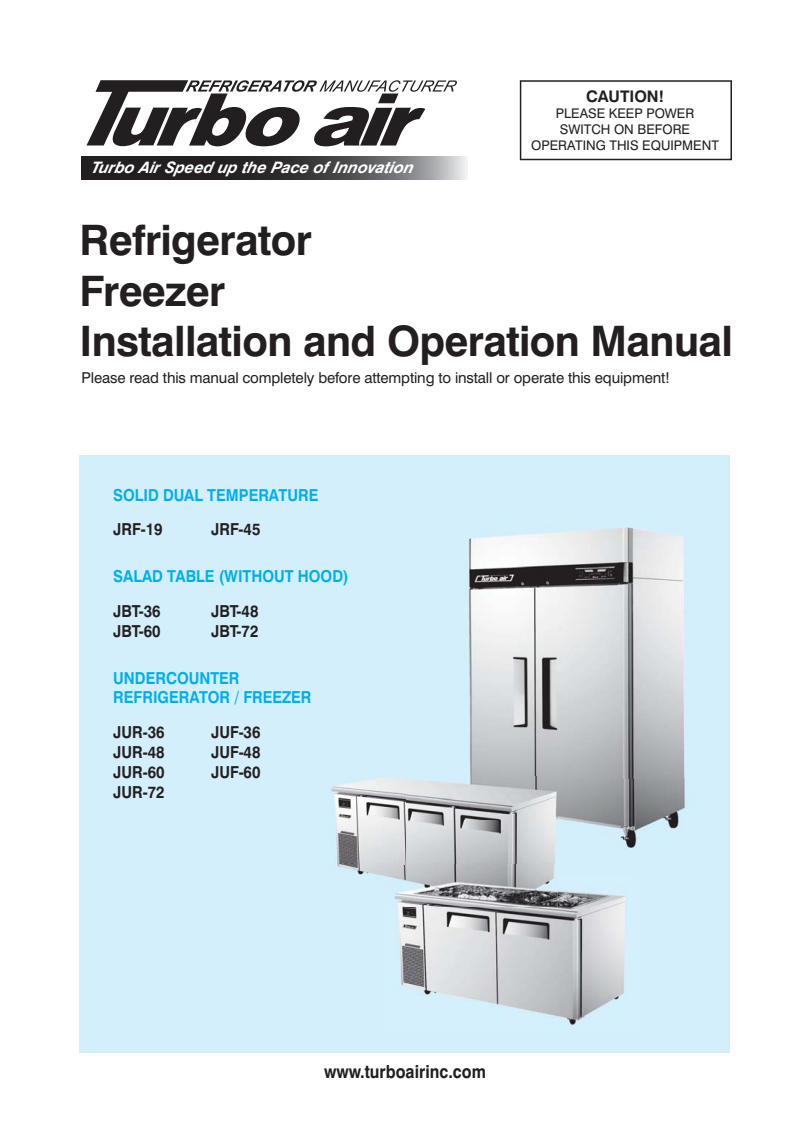
<style>
.page{position:relative;width:810px;height:1134px;background:#fff}
.page>*{position:absolute;margin:0;border:0;box-sizing:border-box;transform-origin:0 0}
.t1{font:700 42px/50.4px "Swiss 721 BT";letter-spacing:-.015em;color:#231f20}
.t2{font:700 18px "Swiss 721 BT";color:#231f20;scale:.9 1}
.t3{font:700 16.5px "Swiss 721 BT";color:#231f20;scale:.9 1}
.t4{font:700 16.5px/19.8px "Swiss 721 BT";color:#00aeef;scale:.9 1}
.t5{font:700 15.9px "Swiss 721 BT";color:#231f20}
.t6{font:italic 700 15.75px "Swiss 721 BT";color:#fff}
.t7{font:15px "Swiss 721 BT";letter-spacing:-.01em;color:#231f20}
.t8{font:13.35px/15.9px "Swiss 721 BT";color:#231f20;text-align:center}
</style>
<div class="page">
<svg style="left:87px;top:80px;width:370px;height:66px"></svg>
<svg style="left:81px;top:156px;width:386px;height:24px;background:#484648"></svg>
<div style="left:80px;top:455px;width:650px;height:598px;background:#d4effc"></div>
<svg style="left:520px;top:80px;width:212px;height:80px"></svg>
<img style="left:468px;top:527px;width:217px;height:253px">
<img style="left:557px;top:780px;width:128px;height:69px">
<img style="left:331px;top:778px;width:76px;height:98px">
<img style="left:407px;top:777px;width:150px;height:88px">
<img style="left:397px;top:890px;width:230px;height:135px">
<img style="left:385px;top:865px;width:172px;height:42px">
<p class="t6" style="left:90px;top:158px;width:324px">Turbo Air Speed up the Pace of Innovation</p>
<p class="t5" style="left:586px;top:91px;width:79px">CAUTION!</p>
<p class="t8" style="left:531px;top:107px;width:189px">PLEASE KEEP POWER<br>SWITCH ON BEFORE<br>OPERATING THIS EQUIPMENT</p>
<h1 class="t1" style="left:79px;top:220px;width:655px">Refrigerator<br>Freezer<br>Installation and Operation Manual</h1>
<p class="t7" style="left:81px;top:373px;width:590px">Please read this manual completely before attempting to install or operate this equipment!</p>
<p class="t4" style="left:113px;top:487px;width:229px">SOLID DUAL TEMPERATURE</p>
<p class="t3" style="left:113px;top:523px;width:56px">JRF-19</p>
<p class="t3" style="left:211px;top:523px;width:56px">JRF-45</p>
<p class="t4" style="left:113px;top:568px;width:263px">SALAD TABLE (WITHOUT HOOD)</p>
<p class="t3" style="left:113px;top:605px;width:54px">JBT-36</p>
<p class="t3" style="left:211px;top:605px;width:54px">JBT-48</p>
<p class="t3" style="left:113px;top:625px;width:54px">JBT-60</p>
<p class="t3" style="left:211px;top:625px;width:54px">JBT-72</p>
<p class="t4" style="left:113px;top:670px;width:222px">UNDERCOUNTER<br>REFRIGERATOR / FREEZER</p>
<p class="t3" style="left:113px;top:726px;width:58px">JUR-36</p>
<p class="t3" style="left:211px;top:726px;width:56px">JUF-36</p>
<p class="t3" style="left:113px;top:746px;width:58px">JUR-48</p>
<p class="t3" style="left:211px;top:746px;width:56px">JUF-48</p>
<p class="t3" style="left:113px;top:766px;width:58px">JUR-60</p>
<p class="t3" style="left:211px;top:766px;width:56px">JUF-60</p>
<p class="t3" style="left:113px;top:786px;width:58px">JUR-72</p>
<p class="t2" style="left:324px;top:1066px;width:181px">www.turboairinc.com</p>
</div>
